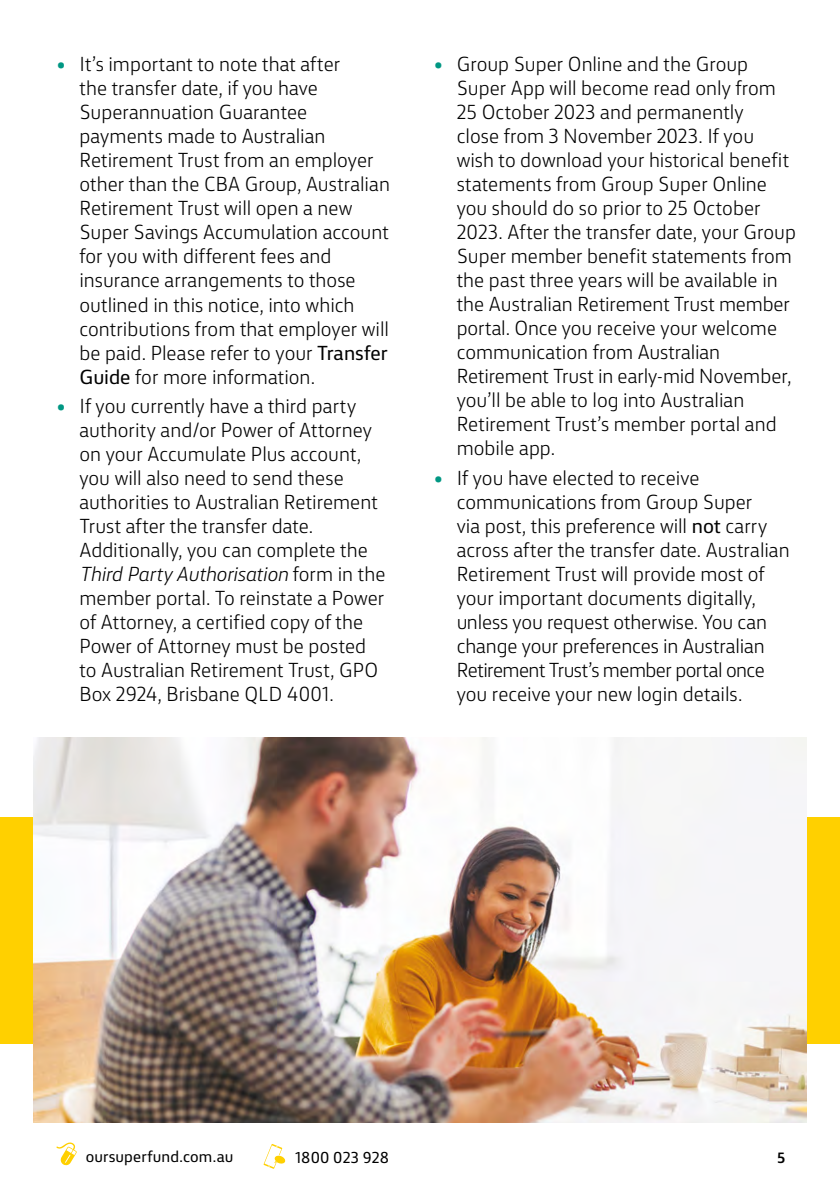
<style>
.page{position:relative;width:840px;height:1191px;background:#fff}
.page>*{position:absolute;margin:0;border:0;box-sizing:border-box;transform-origin:0 0}
.t1{font:300 19px/24px "CBA Sans";color:#000}
.t2{font:14.8px "CBA Sans";letter-spacing:.01em;color:#000}
.t3{font:700 14px "CBA Sans";color:#000}
.s1{color:#009783}
.s2{font-weight:400}
.s3{font-style:italic}
</style>
<div class="page">
<svg style="left:56px;top:1142px;width:21px;height:23px"></svg>
<svg style="left:263px;top:1144px;width:22px;height:24px"></svg>
<div style="left:0;top:816px;width:839px;height:227px;background:#ffd000"></div>
<img style="left:33px;top:737px;width:773px;height:386px">
<p class="t1" style="left:79px;top:51px;width:312px;text-indent:-23px"><span class="s1">•</span> It’s important to note that after<br>the transfer date, if you have Superannuation Guarantee payments made to Australian Retirement Trust from an employer other than the CBA Group, Australian Retirement Trust will open a new Super Savings Accumulation account for you with different fees and insurance arrangements to those outlined in this notice, into which contributions from that employer will be paid. Please refer to your <span class="s2">Transfer Guide</span> for more information.</p>
<p class="t1" style="left:79px;top:392px;width:307px;text-indent:-23px"><span class="s1">•</span> If you currently have a third party authority and/or Power of Attorney on your Accumulate Plus account, you will also need to send these authorities to Australian Retirement Trust after the transfer date.<br>Additionally, you can complete the <span class="s3">Third Party Authorisation</span> form in the member portal. To reinstate a Power of Attorney, a certified copy of the Power of Attorney must be posted to Australian Retirement Trust, GPO Box 2924, Brisbane QLD 4001.</p>
<p class="t1" style="left:456px;top:51px;width:340px;text-indent:-23px"><span class="s1">•</span> Group Super Online and the Group Super App will become read only from 25 October 2023 and permanently<br>close from 3 November 2023. If you wish to download your historical benefit statements from Group Super Online you should do so prior to 25 October 2023. After the transfer date, your Group Super member benefit statements from the past three years will be available in the Australian Retirement Trust member portal. Once you receive your welcome communication from Australian Retirement Trust in early-mid November, you’ll be able to log into Australian Retirement Trust’s member portal and mobile app.</p>
<p class="t1" style="left:456px;top:464px;width:334px;text-indent:-23px"><span class="s1">•</span> If you have elected to receive communications from Group Super<br>via post, this preference will <span class="s2">not</span> carry across after the transfer date. Australian Retirement Trust will provide most of your important documents digitally, unless you request otherwise. You can change your preferences in Australian Retirement Trust’s member portal once you receive your new login details.</p>
<p class="t2" style="left:86px;top:1144px;width:149px">oursuperfund.com.au</p>
<p class="t2" style="left:295px;top:1144px;width:95px">1800 023 928</p>
<p class="t3" style="left:776px;top:1144px;width:10px">5</p>
</div>
